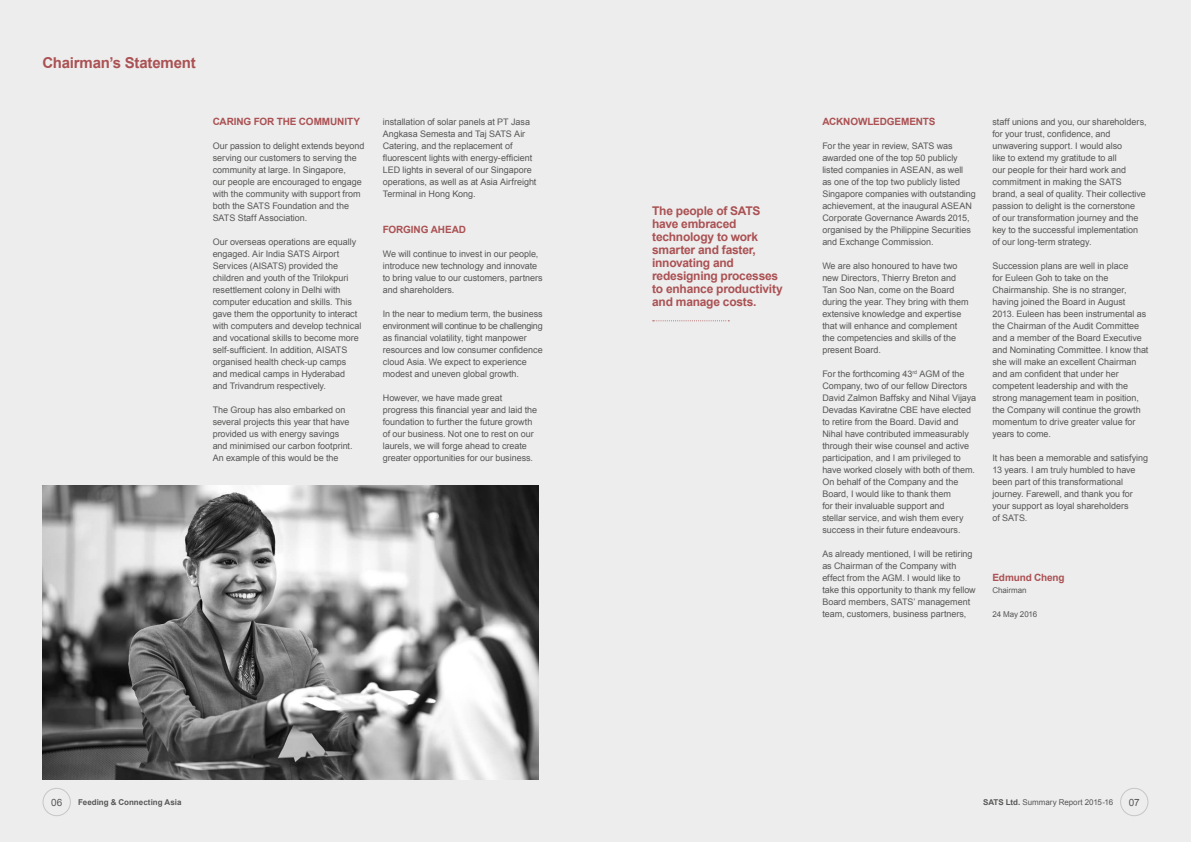
<style>
.page{position:relative;width:1191px;height:842px;background:#ededed}
.page>*{position:absolute;margin:0;border:0;box-sizing:border-box;transform-origin:0 0}
.t1{font:700 15px "Arial";letter-spacing:-.015em;color:#ab5153}
.t2{font:700 12px/13px "Arial";letter-spacing:-.02em;color:#ab5153}
.t3{font:700 10px "Arial";letter-spacing:-.015em;color:#ab5153}
.t4{font:10px "Arial";color:#575756}
.t5{font:9px/12px "Arial";letter-spacing:-.005em;color:#575756}
.t6{font:8px "Arial";letter-spacing:-.01em;color:#575756}
.t7{font:700 8px "Arial";color:#575756}
.s1{font-weight:700}
</style>
<div class="page">
<svg style="left:652px;top:320px;width:77px;height:1px"></svg>
<img style="left:43px;top:485px;width:496px;height:295px">
<div style="left:43px;top:788px;width:28px;height:28px;border:1px solid #c6c6c6;border-radius:50%"></div>
<div style="left:1120px;top:788px;width:28px;height:28px;border:1px solid #c6c6c6;border-radius:50%"></div>
<h1 class="t1" style="left:43px;top:52px;width:155px">Chairman’s Statement</h1>
<p class="t3" style="left:213px;top:115px;width:15px">Caring</p>
<p class="t3" style="left:254px;top:115px;width:8px">for</p>
<p class="t3" style="left:277px;top:115px;width:38px">the Comm</p>
<p class="t3" style="left:330px;top:115px;width:14px">unity</p>
<p class="t5" style="left:213px;top:140px;width:153px">Our passion to delight extends beyond serving our customers to serving the community at large. In Singapore,<br>our people are encouraged to engage with the community with support from both the SATS Foundation and the SATS Staff Association.</p>
<p class="t5" style="left:213px;top:236px;width:150px">Our overseas operations are equally engaged. Air India SATS Airport Services (AISATS) provided the children and youth of the Trilokpuri resettlement colony in Delhi with computer education and skills. This gave them the opportunity to interact with computers and develop technical and vocational skills to become more self-sufficient. In addition, AISATS organised health check-up camps and medical camps in Hyderabad and Trivandrum respectively.</p>
<p class="t5" style="left:213px;top:404px;width:141px">The Group has also embarked on several projects this year that have provided us with energy savings and minimised our carbon footprint.<br>An example of this would be the</p>
<p class="t5" style="left:383px;top:116px;width:155px">installation of solar panels at PT Jasa Angkasa Semesta and Taj SATS Air Catering, and the replacement of fluorescent lights with energy-efficient LED lights in several of our Singapore operations, as well as at Asia Airfreight Terminal in Hong Kong.</p>
<p class="t3" style="left:383px;top:223px;width:14px">Forging</p>
<p class="t3" style="left:431px;top:223px;width:22px">Ahead</p>
<p class="t5" style="left:383px;top:248px;width:161px">We will continue to invest in our people, introduce new technology and innovate to bring value to our customers, partners and shareholders.</p>
<p class="t5" style="left:383px;top:308px;width:161px">In the near to medium term, the business environment will continue to be challenging as financial volatility, tight manpower resources and low consumer confidence cloud Asia. We expect to experience modest and uneven global growth.</p>
<p class="t5" style="left:383px;top:392px;width:156px">However, we have made great progress this financial year and laid the foundation to further the future growth of our business. Not one to rest on our laurels, we will forge ahead to create greater opportunities for our business.</p>
<h2 class="t2" style="left:652px;top:205px;width:132px">The people of SATS have embraced technology to work smarter and faster, innovating and redesigning processes to enhance productivity and manage costs.</h2>
<p class="t3" style="left:822px;top:115px;width:59px">Acknowledgements</p>
<p class="t5" style="left:822px;top:140px;width:155px">For the year in review, SATS was awarded one of the top 50 publicly listed companies in ASEAN, as well<br>as one of the top two publicly listed Singapore companies with outstanding achievement, at the inaugural ASEAN Corporate Governance Awards 2015, organised by the Philippine Securities and Exchange Commission.</p>
<p class="t5" style="left:822px;top:260px;width:148px">We are also honoured to have two new Directors, Thierry Breton and<br>Tan Soo Nan, come on the Board during the year. They bring with them extensive knowledge and expertise that will enhance and complement the competencies and skills of the present Board.</p>
<p class="t5" style="left:822px;top:368px;width:155px">For the forthcoming 43<sup>rd</sup> AGM of the Company, two of our fellow Directors David Zalmon Baffsky and Nihal Vijaya Devadas Kaviratne CBE have elected to retire from the Board. David and Nihal have contributed immeasurably through their wise counsel and active participation, and I am privileged to have worked closely with both of them.<br>On behalf of the Company and the Board, I would like to thank them<br>for their invaluable support and<br>stellar service, and wish them every success in their future endeavours.</p>
<p class="t5" style="left:822px;top:548px;width:155px">As already mentioned, I will be retiring as Chairman of the Company with effect from the AGM. I would like to take this opportunity to thank my fellow Board members, SATS’ management team, customers, business partners,</p>
<p class="t5" style="left:992px;top:116px;width:156px">staff unions and you, our shareholders, for your trust, confidence, and unwavering support. I would also<br>like to extend my gratitude to all<br>our people for their hard work and commitment in making the SATS brand, a seal of quality. Their collective passion to delight is the cornerstone<br>of our transformation journey and the key to the successful implementation of our long-term strategy.</p>
<p class="t5" style="left:992px;top:260px;width:157px">Succession plans are well in place<br>for Euleen Goh to take on the Chairmanship. She is no stranger, having joined the Board in August 2013. Euleen has been instrumental as the Chairman of the Audit Committee and a member of the Board Executive and Nominating Committee. I know that she will make an excellent Chairman and am confident that under her competent leadership and with the strong management team in position, the Company will continue the growth momentum to drive greater value for years to come.</p>
<p class="t5" style="left:992px;top:452px;width:157px">It has been a memorable and satisfying<br>13 years. I am truly humbled to have been part of this transformational journey. Farewell, and thank you for your support as loyal shareholders<br>of SATS.</p>
<p class="t3" style="left:992px;top:571px;width:74px">Edmund Cheng</p>
<p class="t6" style="left:992px;top:585px;width:36px">Chairman</p>
<p class="t6" style="left:992px;top:609px;width:46px">24 May 2016</p>
<p class="t4" style="left:51px;top:796px;width:13px">06</p>
<p class="t7" style="left:78px;top:797px;width:105px">Feeding &amp; Connecting Asia</p>
<p class="t6" style="left:983px;top:797px;width:132px"><span class="s1">SATS Ltd.</span> Summary Report 2015-16</p>
<p class="t4" style="left:1129px;top:796px;width:12px">07</p>
</div>
